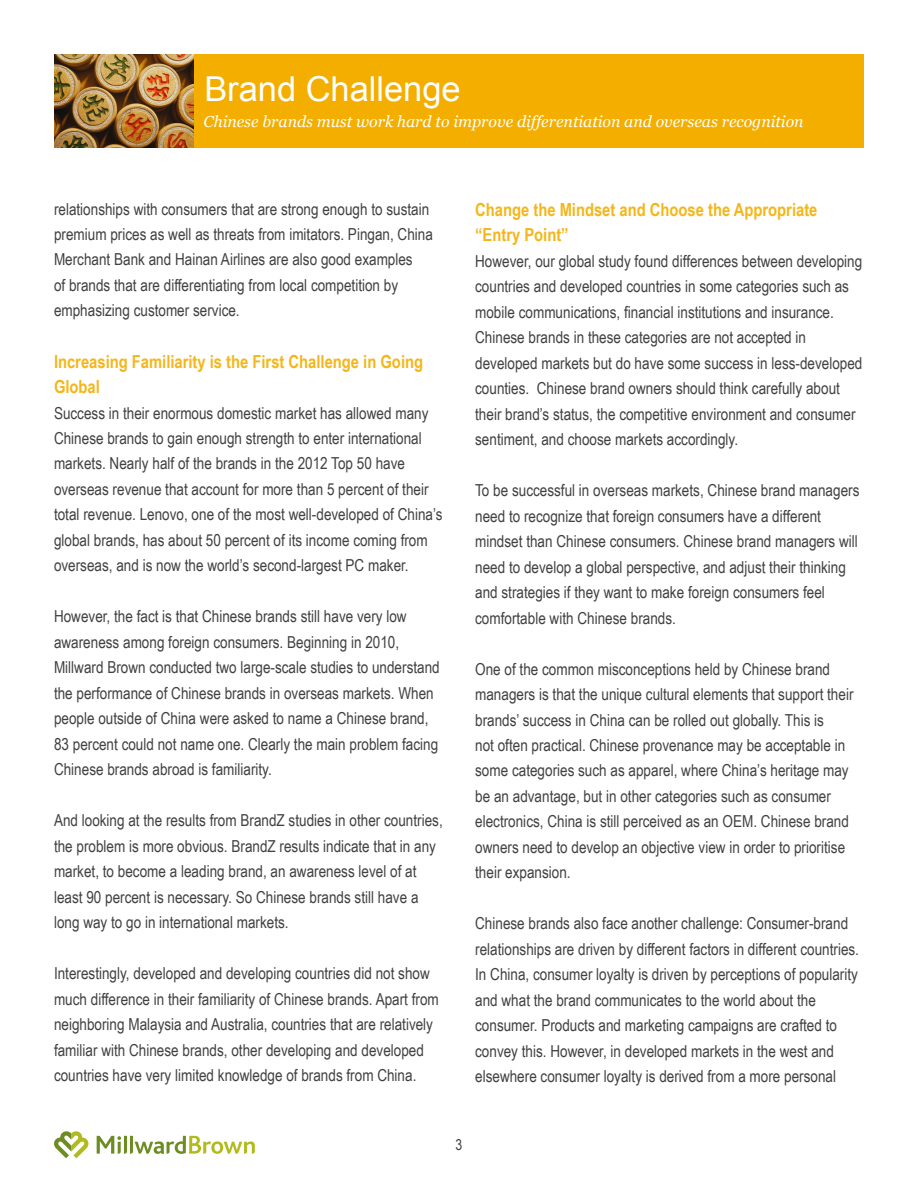
<style>
.page{position:relative;width:918px;height:1188px;background:#fff}
.page>*{position:absolute;margin:0;border:0;box-sizing:border-box;transform-origin:0 0}
.t1{font:34.35px "Arial";color:#fff}
.t2{font:700 18px/25.5px "Arial Narrow";color:#f4b61a}
.t3{font:16.5px/25.5px "Arial Narrow";color:#414042}
.t4{font:italic 15.9px "Georgia";color:#fff}
.t5{font:15px "Arial Narrow";color:#414042}
</style>
<div class="page">
<svg style="left:54px;top:1131px;width:35px;height:27px"></svg>
<svg style="left:97px;top:1136px;width:158px;height:18px"></svg>
<div style="left:54px;top:54px;width:810px;height:93px;background:#f3ae00"></div>
<img style="left:54px;top:54px;width:140px;height:93px">
<h1 class="t1" style="left:204px;top:66px;width:258px">Brand Challenge</h1>
<p class="t4" style="left:204px;top:111px;width:602px">Chinese brands must work hard to improve differentiation and overseas recognition</p>
<p class="t3" style="left:54px;top:195px;width:380px">relationships with consumers that are strong enough to sustain premium prices as well as threats from imitators. Pingan, China Merchant Bank and Hainan Airlines are also good examples<br>of brands that are differentiating from local competition by emphasizing customer service.</p>
<p class="t2" style="left:54px;top:348px;width:371px">Increasing Familiarity is the First Challenge in Going<br>Global</p>
<p class="t3" style="left:54px;top:399px;width:390px">Success in their enormous domestic market has allowed many Chinese brands to gain enough strength to enter international markets. Nearly half of the brands in the 2012 Top 50 have overseas revenue that account for more than 5 percent of their total revenue. Lenovo, one of the most well-developed of China’s global brands, has about 50 percent of its income coming from overseas, and is now the world’s second-largest PC maker.</p>
<p class="t3" style="left:54px;top:603px;width:387px">However, the fact is that Chinese brands still have very low awareness among foreign consumers. Beginning in 2010, Millward Brown conducted two large-scale studies to understand the performance of Chinese brands in overseas markets. When people outside of China were asked to name a Chinese brand, 83 percent could not name one. Clearly the main problem facing Chinese brands abroad is familiarity.</p>
<p class="t3" style="left:54px;top:807px;width:390px">And looking at the results from BrandZ studies in other countries, the problem is more obvious. BrandZ results indicate that in any market, to become a leading brand, an awareness level of at least 90 percent is necessary. So Chinese brands still have a long way to go in international markets.</p>
<p class="t3" style="left:54px;top:960px;width:386px">Interestingly, developed and developing countries did not show much difference in their familiarity of Chinese brands. Apart from neighboring Malaysia and Australia, countries that are relatively familiar with Chinese brands, other developing and developed countries have very limited knowledge of brands from China.</p>
<p class="t2" style="left:475px;top:196px;width:344px">Change the Mindset and Choose the Appropriate “Entry Point”</p>
<p class="t3" style="left:475px;top:247px;width:389px">However, our global study found differences between developing countries and developed countries in some categories such as mobile communications, financial institutions and insurance.<br>Chinese brands in these categories are not accepted in developed markets but do have some success in less-developed counties. Chinese brand owners should think carefully about their brand’s status, the competitive environment and consumer sentiment, and choose markets accordingly.</p>
<p class="t3" style="left:475px;top:477px;width:386px">To be successful in overseas markets, Chinese brand managers need to recognize that foreign consumers have a different mindset than Chinese consumers. Chinese brand managers will need to develop a global perspective, and adjust their thinking and strategies if they want to make foreign consumers feel comfortable with Chinese brands.</p>
<p class="t3" style="left:475px;top:655px;width:380px">One of the common misconceptions held by Chinese brand managers is that the unique cultural elements that support their brands’ success in China can be rolled out globally. This is<br>not often practical. Chinese provenance may be acceptable in some categories such as apparel, where China’s heritage may be an advantage, but in other categories such as consumer electronics, China is still perceived as an OEM. Chinese brand owners need to develop an objective view in order to prioritise their expansion.</p>
<p class="t3" style="left:475px;top:910px;width:385px">Chinese brands also face another challenge: Consumer-brand relationships are driven by different factors in different countries.<br>In China, consumer loyalty is driven by perceptions of popularity and what the brand communicates to the world about the consumer. Products and marketing campaigns are crafted to convey this. However, in developed markets in the west and elsewhere consumer loyalty is derived from a more personal</p>
<p class="t5" style="left:456px;top:1134px;width:8px">3</p>
</div>
